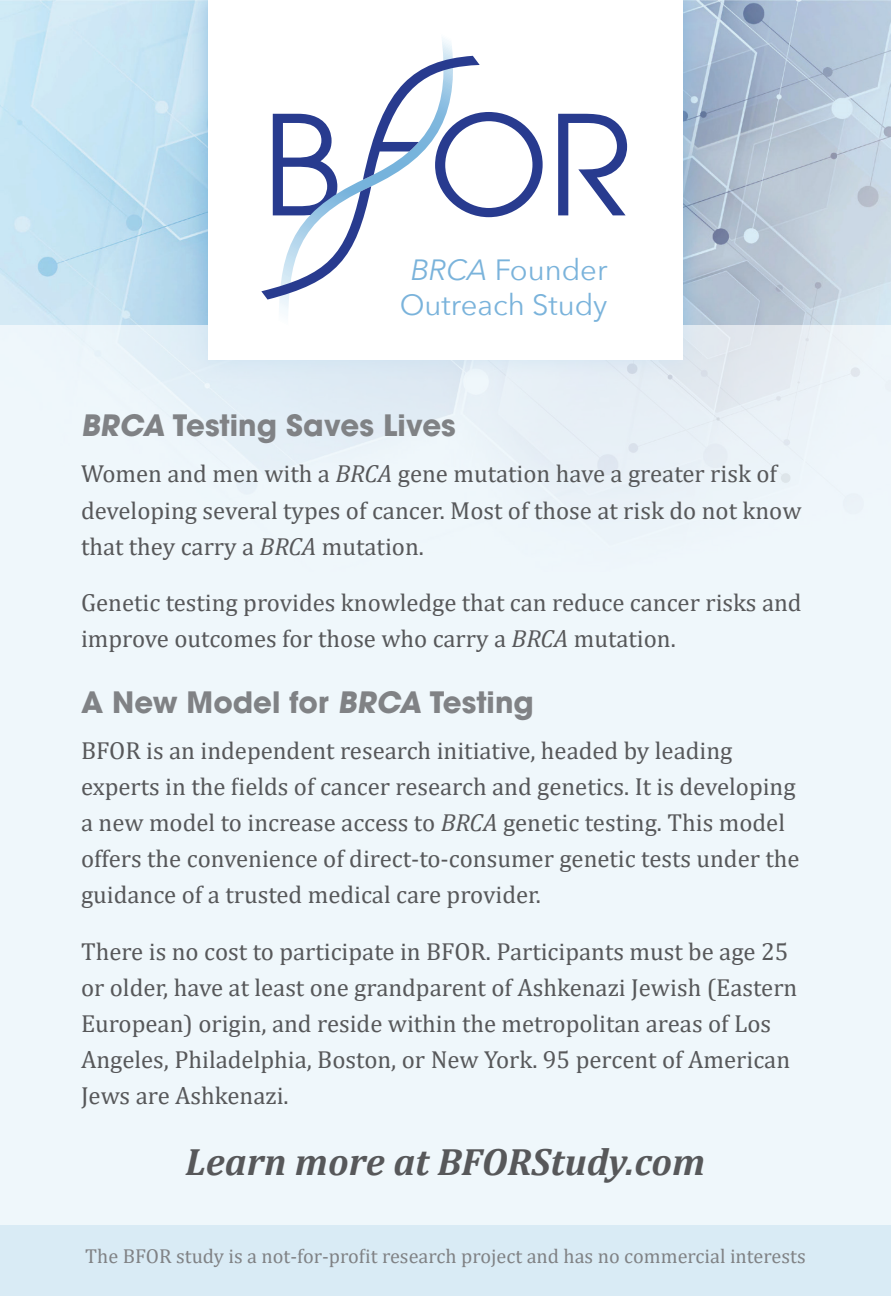
<style>
.page{position:relative;width:891px;height:1296px;background:#fff}
.page>*{position:absolute;margin:0;border:0;box-sizing:border-box;transform-origin:0 0}
.t1{font:italic 700 38.25px "Cambria";color:#57585a}
.t2{font:700 29.25px "ITC Avant Garde Pro";color:#808285}
.t3{font:29.25px/35.1px "Avenir Next";color:#7ab3db;text-align:center}
.t4{font:24.75px/36px "Cambria";color:#57585a}
.t5{font:20.25px "Cambria";color:#808285}
.s1{font-style:italic}
</style>
<div class="page">
<img style="left:0;top:0;width:891px;height:325px">
<div style="left:188px;top:0;width:516px;height:380px;background:#7ab3db;opacity:.75"></div>
<div style="left:0;top:572px;width:891px;height:724px;background:#d9ebf5"></div>
<div style="left:0;top:325px;width:891px;height:900px;background:#eff7fb"></div>
<div style="left:208px;top:0;width:472px;height:359px;background:#fff"></div>
<svg style="left:558px;top:114px;width:69px;height:101px"></svg>
<svg style="left:480px;top:112px;width:63px;height:105px"></svg>
<svg style="left:279px;top:39px;width:174px;height:274px"></svg>
<svg style="left:261px;top:56px;width:219px;height:244px"></svg>
<p class="t3" style="left:400px;top:251px;width:209px"><span class="s1">BRCA</span> Founder<br>Outreach Study</p>
<p class="t2" style="left:81px;top:406px;width:376px">BRCA Testing Saves Lives</p>
<p class="t4" style="left:81px;top:456px;width:722px">Women and men with a <span class="s1">BRCA</span> gene mutation have a greater risk of developing several types of cancer. Most of those at risk do not know that they carry a <span class="s1">BRCA</span> mutation.</p>
<p class="t4" style="left:81px;top:584px;width:722px">Genetic testing provides knowledge that can reduce cancer risks and improve outcomes for those who carry a <span class="s1">BRCA</span> mutation.</p>
<p class="t2" style="left:81px;top:683px;width:454px">A New Model for BRCA Testing</p>
<p class="t4" style="left:81px;top:733px;width:720px">BFOR is an independent research initiative, headed by leading experts in the fields of cancer research and genetics. It is developing a new model to increase access to <span class="s1">BRCA</span> genetic testing. This model offers the convenience of direct-to-consumer genetic tests under the guidance of a trusted medical care provider.</p>
<p class="t4" style="left:81px;top:933px;width:718px">There is no cost to participate in BFOR. Participants must be age 25 or older, have at least one grandparent of Ashkenazi Jewish (Eastern European) origin, and reside within the metropolitan areas of Los Angeles, Philadelphia, Boston, or New York. 95 percent of American Jews are Ashkenazi.</p>
<h1 class="t1" style="left:186px;top:1135px;width:521px">Learn more at BFORStudy.com</h1>
<p class="t5" style="left:85px;top:1244px;width:722px">The BFOR study is a not-for-profit research project and has no commercial interests</p>
</div>
